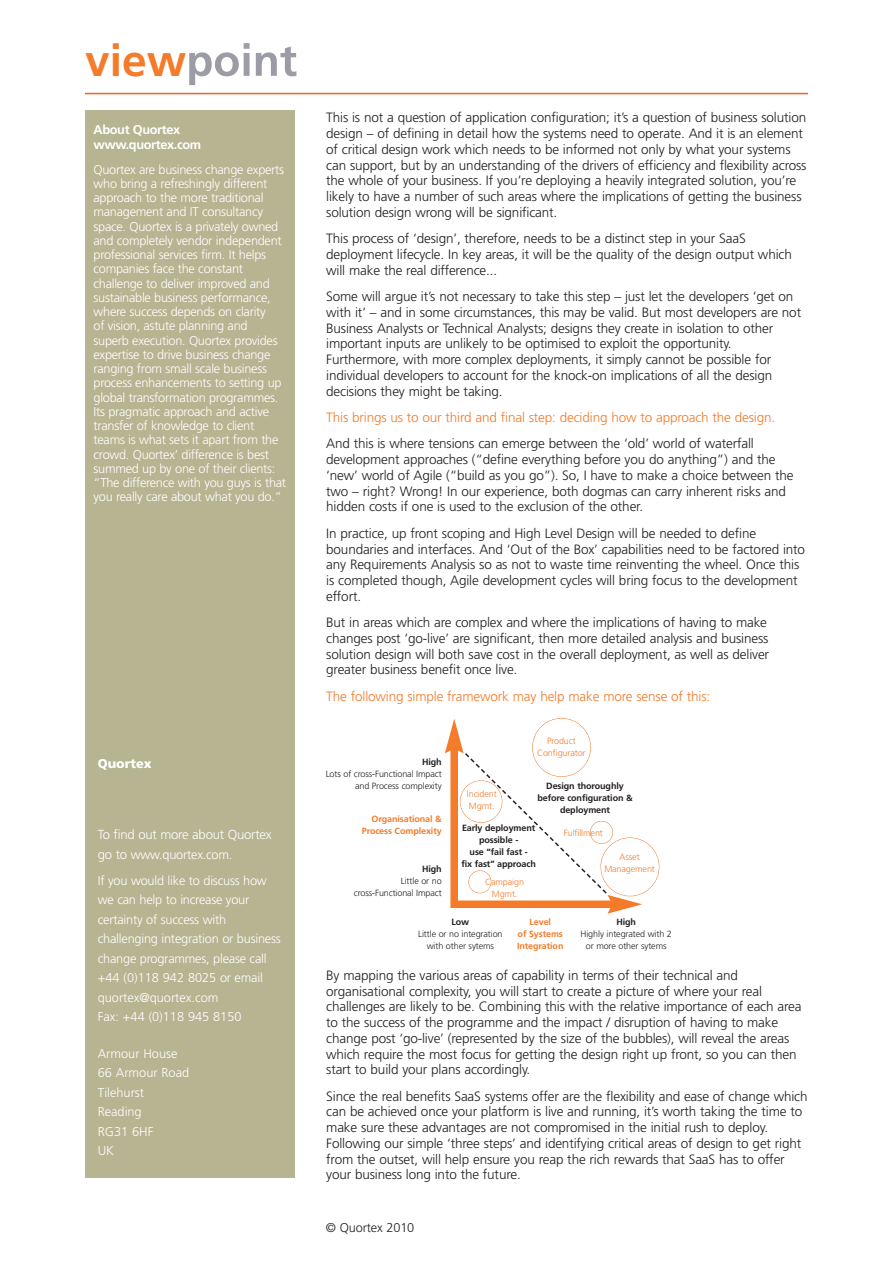
<style>
.page{position:relative;width:893px;height:1263px;background:#fff}
.page>*{position:absolute;margin:0;border:0;box-sizing:border-box;transform-origin:0 0}
.t1{font:700 44.4px "Frutiger";color:#f47b2a}
.t2{font:300 13.5px/15.8px "Frutiger";letter-spacing:-.01em;color:#231f20}
.t3{font:300 13.5px "Frutiger";letter-spacing:-.01em;color:#f47b2a}
.t4{font:300 13.2px "Frutiger";letter-spacing:-.015em;color:#fff}
.t5{font:300 12.75px/14.2px "Frutiger";letter-spacing:-.02em;color:#fff}
.t6{font:300 12.75px/19.5px "Frutiger";color:#fff}
.t7{font:700 12.75px/14.2px "Frutiger";letter-spacing:-.03em;color:#fff}
.t8{font:300 12.75px "Frutiger";letter-spacing:-.01em;color:#231f20}
.t9{font:900 12.75px "Frutiger";color:#fff}
.t10{font:300 9px/12px "Frutiger";letter-spacing:-.01em;color:#231f20;text-align:center}
.t11{font:700 9px/12px "Frutiger";letter-spacing:-.01em;color:#231f20;text-align:center}
.t12{font:300 9px/12px "Frutiger";letter-spacing:-.01em;color:#f47b2a;text-align:center}
.t13{font:700 9px/12px "Frutiger";letter-spacing:-.01em;color:#f47b2a;text-align:center}
.s1{font-size:13.2px}
</style>
<div class="page">
<hr style="left:85px;top:93px;width:723px;height:1px;background:#f26221">
<svg style="left:189px;top:43px;width:107px;height:42px"></svg>
<div style="left:85px;top:111px;width:210px;height:1067px;background:#b6b491"></div>
<svg style="left:445px;top:719px;width:197px;height:195px"></svg>
<div style="left:460px;top:780px;width:42px;height:43px;border:1px solid #f47b2a;border-radius:50%"></div>
<div style="left:532px;top:718px;width:59px;height:59px;border:1px solid #f47b2a;border-radius:50%"></div>
<div style="left:600px;top:837px;width:59px;height:59px;border:1px solid #f47b2a;border-radius:50%"></div>
<div style="left:590px;top:821px;width:23px;height:23px;border:1px solid #f47b2a;border-radius:50%"></div>
<div style="left:468px;top:870px;width:23px;height:23px;border:1px solid #f47b2a;border-radius:50%"></div>
<h1 class="t1" style="left:85px;top:43px;width:103px">view</h1>
<p class="t7" style="left:94px;top:124px;width:109px">About Quortex www.quortex.com</p>
<p class="t5" style="left:94px;top:162px;width:194px">Quortex are business change experts who bring a refreshingly different approach to the more traditional management and IT consultancy space. Quortex is a privately owned and completely vendor independent professional services firm. It helps companies face the constant challenge to deliver improved and sustainable business performance, where success depends on clarity<br>of vision, astute planning and superb execution. Quortex provides expertise to drive business change ranging from small scale business process enhancements to setting up global transformation programmes.<br>Its pragmatic approach and active transfer of knowledge to client teams is what sets it apart from the crowd. Quortex’ difference is best summed up by one of their clients: “The difference with you guys is that you really care about what you do.”</p>
<p class="t9" style="left:98px;top:758px;width:55px">Quortex</p>
<p class="t4" style="left:98px;top:827px;width:175px">To find out more about Quortex</p>
<p class="t5" style="left:98px;top:841px;width:171px;line-height:26px"><span class="s1">go to</span> www.quortex.com.<br>If you would like to discuss how</p>
<p class="t5" style="left:98px;top:890px;width:184px;line-height:19.5px">we can help to increase your certainty of success with challenging integration or business change programmes, please call +44 (0)118 942 8025 or email quortex@quortex.com<br>Fax: +44 (0)118 945 8150</p>
<p class="t6" style="left:98px;top:1044px;width:93px">Armour House<br>66 Armour Road<br>Tilehurst<br>Reading<br>RG31 6HF<br>UK</p>
<p class="t2" style="left:326px;top:110px;width:482px">This is not a question of application configuration; it’s a question of business solution design – of defining in detail how the systems need to operate. And it is an element of critical design work which needs to be informed not only by what your systems can support, but by an understanding of the drivers of efficiency and flexibility across the whole of your business. If you’re deploying a heavily integrated solution, you’re likely to have a number of such areas where the implications of getting the business solution design wrong will be significant.</p>
<p class="t2" style="left:326px;top:231px;width:467px">This process of ‘design’, therefore, needs to be a distinct step in your SaaS deployment lifecycle. In key areas, it will be the quality of the design output which will make the real difference...</p>
<p class="t2" style="left:326px;top:289px;width:476px">Some will argue it’s not necessary to take this step – just let the developers ‘get on with it’ – and in some circumstances, this may be valid. But most developers are not Business Analysts or Technical Analysts; designs they create in isolation to other important inputs are unlikely to be optimised to exploit the opportunity.<br>Furthermore, with more complex deployments, it simply cannot be possible for individual developers to account for the knock-on implications of all the design decisions they might be taking.</p>
<p class="t3" style="left:326px;top:410px;width:450px">This brings us to our third and final step: deciding how to approach the design.</p>
<p class="t2" style="left:326px;top:436px;width:469px">And this is where tensions can emerge between the ‘old’ world of waterfall development approaches (“define everything before you do anything”) and the ‘new’ world of Agile (“build as you go”). So, I have to make a choice between the two – right? Wrong! In our experience, both dogmas can carry inherent risks and hidden costs if one is used to the exclusion of the other.</p>
<p class="t2" style="left:326px;top:525px;width:480px">In practice, up front scoping and High Level Design will be needed to define boundaries and interfaces. And ‘Out of the Box’ capabilities need to be factored into any Requirements Analysis so as not to waste time reinventing the wheel. Once this is completed though, Agile development cycles will bring focus to the development effort.</p>
<p class="t2" style="left:326px;top:615px;width:444px">But in areas which are complex and where the implications of having to make changes post ‘go-live’ are significant, then more detailed analysis and business solution design will both save cost in the overall deployment, as well as deliver greater business benefit once live.</p>
<p class="t3" style="left:326px;top:688px;width:386px">The following simple framework may help make more sense of this:</p>
<p class="t11" style="left:422px;top:756px;width:21px">High</p>
<p class="t10" style="left:326px;top:768px;width:118px;text-align:right">Lots of cross-Functional Impact and Process complexity</p>
<p class="t13" style="left:362px;top:814px;width:81px;text-align:right">Organisational &amp;<br>Process Complexity</p>
<p class="t11" style="left:422px;top:863px;width:21px">High</p>
<p class="t10" style="left:354px;top:874px;width:89px;text-align:right">Little or no cross-Functional Impact</p>
<p class="t12" style="left:467px;top:787px;width:31px;text-align:left">Incident<br>Mgmt.</p>
<p class="t12" style="left:537px;top:734px;width:50px">Product<br>Configurator</p>
<p class="t11" style="left:537px;top:781px;width:97px">Design thoroughly before configuration &amp; deployment</p>
<p class="t11" style="left:461px;top:823px;width:76px">Early deployment possible -<br>use “fail fast -<br>fix fast” approach</p>
<p class="t12" style="left:485px;top:876px;width:40px">Campaign<br>Mgmt.</p>
<p class="t12" style="left:564px;top:826px;width:40px">Fulfillment</p>
<p class="t12" style="left:604px;top:850px;width:52px">Asset<br>Management</p>
<p class="t11" style="left:451px;top:917px;width:19px">Low</p>
<p class="t10" style="left:418px;top:928px;width:86px">Little or no integration with other sytems</p>
<p class="t13" style="left:517px;top:917px;width:48px">Level<br>of Systems<br>Integration</p>
<p class="t11" style="left:616px;top:917px;width:21px">High</p>
<p class="t10" style="left:580px;top:928px;width:93px">Highly integrated with 2 or more other sytems</p>
<p class="t2" style="left:326px;top:967px;width:477px">By mapping the various areas of capability in terms of their technical and organisational complexity, you will start to create a picture of where your real challenges are likely to be. Combining this with the relative importance of each area to the success of the programme and the impact / disruption of having to make change post ‘go-live’ (represented by the size of the bubbles), will reveal the areas which require the most focus for getting the design right up front, so you can then start to build your plans accordingly.</p>
<p class="t2" style="left:326px;top:1088px;width:483px">Since the real benefits SaaS systems offer are the flexibility and ease of change which can be achieved once your platform is live and running, it’s worth taking the time to make sure these advantages are not compromised in the initial rush to deploy.<br>Following our simple ‘three steps’ and identifying critical areas of design to get right from the outset, will help ensure you reap the rich rewards that SaaS has to offer your business long into the future.</p>
<p class="t8" style="left:326px;top:1220px;width:90px">© Quortex 2010</p>
</div>
